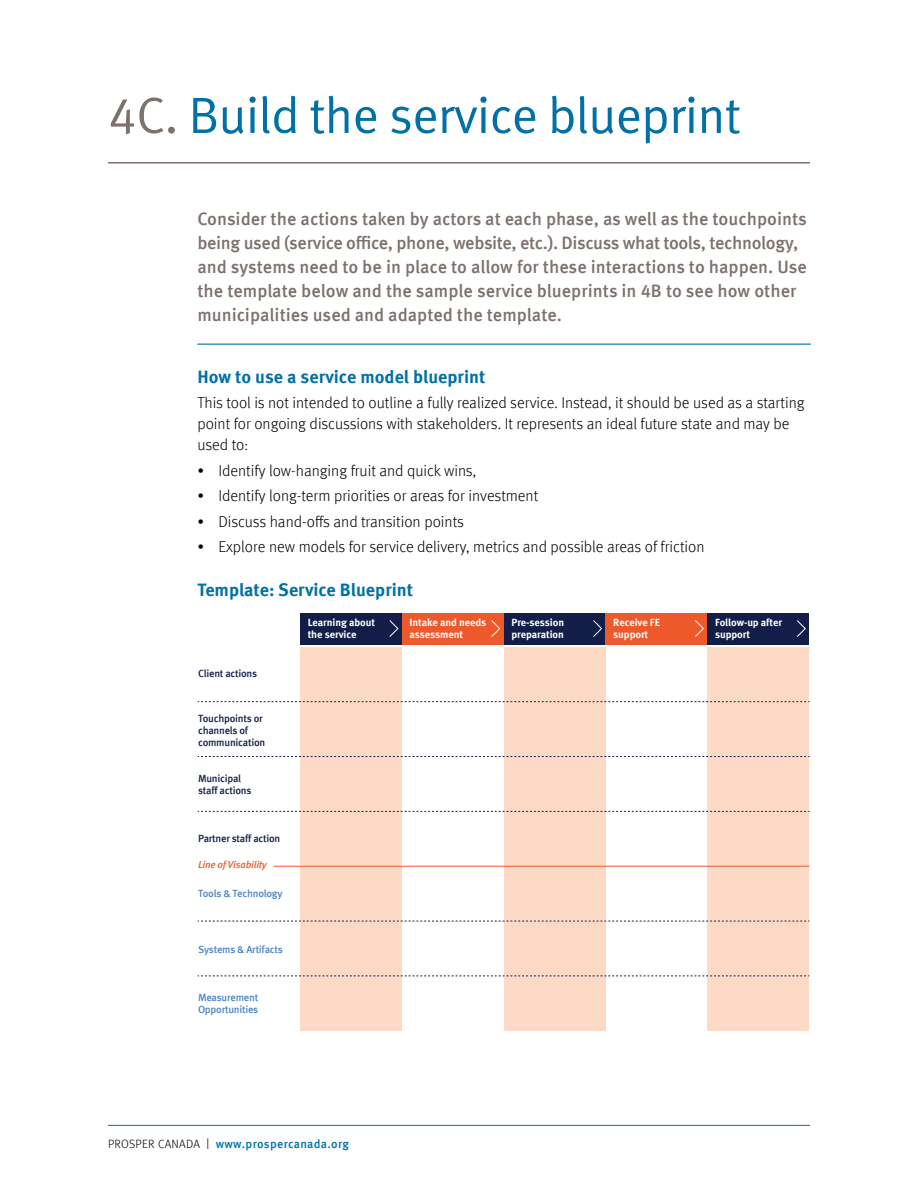
<style>
.page{position:relative;width:918px;height:1188px;background:#fff}
.page>*{position:absolute;margin:0;border:0;box-sizing:border-box;transform-origin:0 0}
.Main_headling{font:51px "Meta Offc Norm";letter-spacing:-.02em;color:#0071a6}
.Intro_copy{font:500 18px/24px "Meta Offc";color:#7d706d}
._12_Blue_Heading{font:700 18px "Meta Offc";color:#0071a6}
.Body_bullet{font:300 15.75px "Meta Offc";color:#000}
.Body{font:300 15.75px/21px "Meta Offc";color:#000}
.t1{font:500 12px "Meta Offc";letter-spacing:.02em;color:#0071a6}
.t2{font:700 10.5px/11.7px "Meta Offc";letter-spacing:-.01em;color:#fff}
.t3{font:500 10.5px/11.7px "Meta Offc";letter-spacing:-.025em;color:#121e47}
.t4{font:500 10.5px/11.7px "Meta Offc";letter-spacing:-.025em;color:#4f84c4}
.t5{font:italic 500 10.05px "Meta Offc";letter-spacing:-.025em;color:#ed592a}
.s1{color:#7d706d}
.s2{font-weight:300;color:#000}
.s3{font-weight:300;font-size:15.6px;color:#000}
</style>
<div class="page">
<hr style="left:108px;top:1125px;width:702px;height:1px;background:#0071a6">
<hr style="left:108px;top:162px;width:702px;height:2px;background:#7d706d">
<hr style="left:197px;top:344px;width:614px;height:1px;background:#0071a6">
<div style="left:300px;top:647px;width:102px;height:384px;background:#fcdac6"></div>
<div style="left:504px;top:647px;width:101px;height:384px;background:#fcdac6"></div>
<div style="left:707px;top:647px;width:102px;height:384px;background:#fcdac6"></div>
<svg style="left:198px;top:701px;width:611px;height:1px"></svg>
<svg style="left:198px;top:756px;width:611px;height:1px"></svg>
<svg style="left:198px;top:811px;width:611px;height:1px"></svg>
<hr style="left:274px;top:866px;width:535px;height:1px;background:#ed592a">
<svg style="left:198px;top:921px;width:611px;height:1px"></svg>
<svg style="left:198px;top:976px;width:611px;height:1px"></svg>
<div style="left:300px;top:613px;width:102px;height:31px;background:#121e47"></div>
<div style="left:402px;top:613px;width:102px;height:31px;background:#ed592a"></div>
<div style="left:504px;top:613px;width:101px;height:31px;background:#121e47"></div>
<div style="left:605px;top:613px;width:102px;height:31px;background:#ed592a"></div>
<div style="left:707px;top:613px;width:102px;height:31px;background:#121e47"></div>
<svg style="left:389px;top:620px;width:10px;height:17px"></svg>
<svg style="left:491px;top:620px;width:10px;height:17px"></svg>
<svg style="left:593px;top:620px;width:10px;height:17px"></svg>
<svg style="left:695px;top:620px;width:9px;height:17px"></svg>
<svg style="left:797px;top:620px;width:9px;height:17px"></svg>
<p class="Main_headling" style="left:108px;top:86px;width:634px"><span class="s1">4C.</span> Build the service blueprint</p>
<p class="Intro_copy" style="left:197px;top:207px;width:611px">Consider the actions taken by actors at each phase, as well as the touchpoints being used (service office, phone, website, etc.). Discuss what tools, technology, and systems need to be in place to allow for these interactions to happen. Use the template below and the sample service blueprints in 4B to see how other municipalities used and adapted the template.</p>
<p class="_12_Blue_Heading" style="left:197px;top:366px;width:290px">How to use a service model blueprint</p>
<p class="Body" style="left:197px;top:393px;width:609px">This tool is not intended to outline a fully realized service. Instead, it should be used as a starting point for ongoing discussions with stakeholders. It represents an ideal future state and may be used to:</p>
<p class="Body_bullet" style="left:197px;top:461px;width:280px">• Identify low-hanging fruit and quick wins,</p>
<p class="Body_bullet" style="left:197px;top:487px;width:342px">• Identify long-term priorities or areas for investment</p>
<p class="Body_bullet" style="left:197px;top:512px;width:268px">• Discuss hand-offs and transition points</p>
<p class="Body_bullet" style="left:197px;top:538px;width:509px">• Explore new models for service delivery, metrics and possible areas of friction</p>
<p class="_12_Blue_Heading" style="left:197px;top:579px;width:217px">Template: Service Blueprint</p>
<p class="t2" style="left:308px;top:617px;width:69px">Learning about the service</p>
<p class="t2" style="left:410px;top:617px;width:78px">Intake and needs assessment</p>
<p class="t2" style="left:511px;top:617px;width:54px">Pre-session preparation</p>
<p class="t2" style="left:613px;top:617px;width:48px">Receive FE support</p>
<p class="t2" style="left:715px;top:617px;width:68px">Follow-up after support</p>
<p class="t3" style="left:198px;top:667px;width:61px">Client actions</p>
<p class="t3" style="left:198px;top:713px;width:69px">Touchpoints or channels of communication</p>
<p class="t3" style="left:198px;top:773px;width:55px">Municipal staff actions</p>
<p class="t3" style="left:198px;top:833px;width:84px">Partner staff action</p>
<p class="t5" style="left:198px;top:859px;width:70px">Line of Visability</p>
<p class="t4" style="left:198px;top:888px;width:86px">Tools &amp; Technology</p>
<p class="t4" style="left:198px;top:943px;width:86px">Systems &amp; Artifacts</p>
<p class="t4" style="left:198px;top:992px;width:62px">Measurement<br>Opportunities</p>
<p class="t1" style="left:108px;top:1136px;width:243px"><span class="s2">PROSPER CANADA</span> <span class="s3">I</span> www.prospercanada.org</p>
</div>
